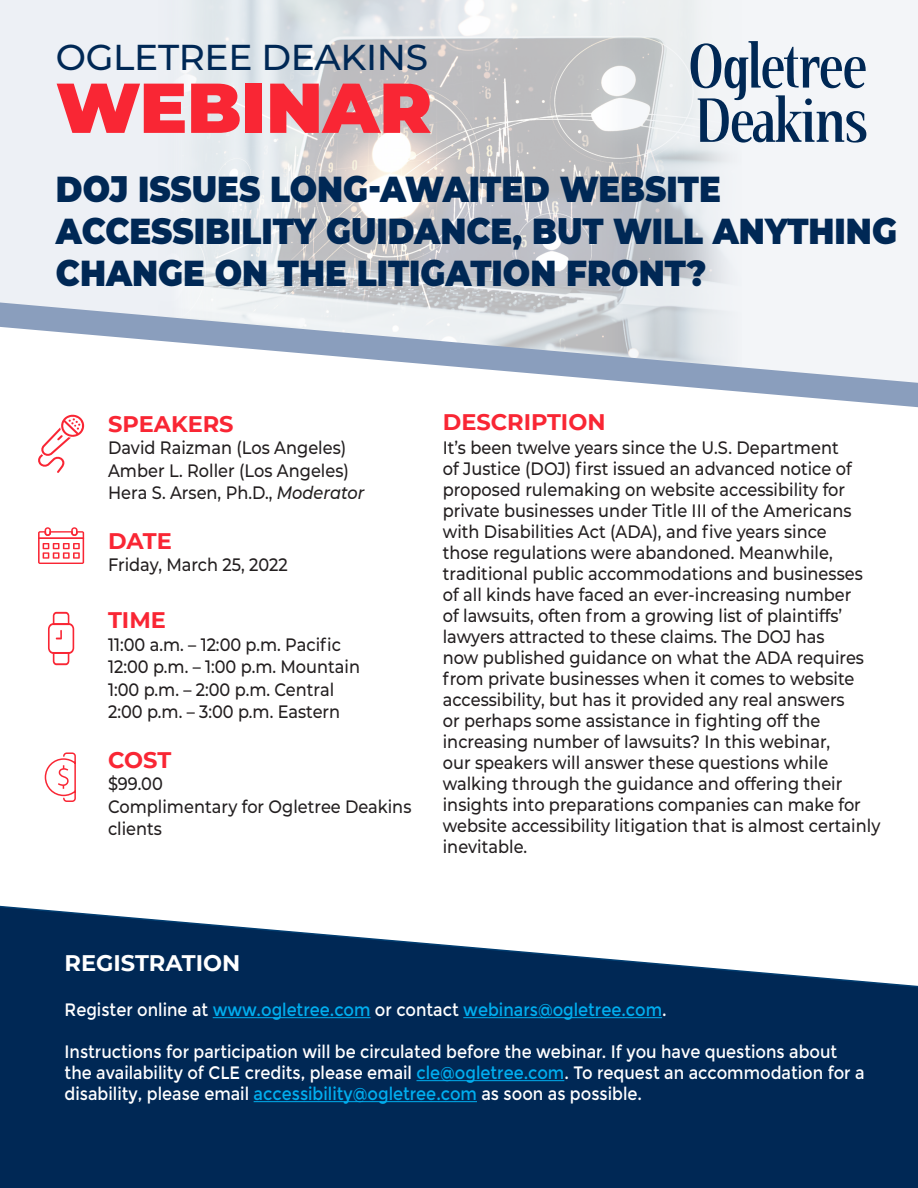
<style>
.page{position:relative;width:918px;height:1188px;background:#fff}
.page>*{position:absolute;margin:0;border:0;box-sizing:border-box;transform-origin:0 0}
.t1{font:900 70.35px "Montserrat";color:#f92634}
.t2{font:900 36px/42px "Montserrat";color:#002855;scale:.9 1}
.t3{font:500 36px "Montserrat";letter-spacing:-.01em;color:#002855}
.t4{font:700 22.5px "Montserrat";color:#f92634}
.t5{font:700 22.5px "Montserrat";color:#fff}
.t6{font:500 18px/21px "Montserrat";color:#231f20;scale:.9 1}
.t7{font:18px/21px "Montserrat";color:#fff;scale:.9 1}
.t8{font:18px "Montserrat";color:#00aeef;scale:.9 1}
.s1{font-style:italic}
.s2{color:#fff}
.s3{color:#00aeef}
</style>
<div class="page">
<div style="left:0;top:0;width:132px;height:303px;background:#edf0f5"></div>
<div style="left:742px;top:0;width:176px;height:303px;background:#f3f5f8"></div>
<img style="left:132px;top:0;width:610px;height:303px">
<svg style="left:0;top:905px;width:918px;height:283px;background:#24476d"></svg>
<svg style="left:691px;top:41px;width:175px;height:102px"></svg>
<div style="left:805px;top:98px;width:7px;height:7px;background:#002855;border-radius:50%"></div>
<hr style="left:213px;top:1017px;width:158px;height:1px;background:#00aeef">
<hr style="left:463px;top:1017px;width:199px;height:1px;background:#00aeef">
<hr style="left:417px;top:1080px;width:147px;height:1px;background:#00aeef">
<hr style="left:254px;top:1101px;width:223px;height:1px;background:#00aeef">
<svg style="left:0;top:303px;width:918px;height:104px"></svg>
<svg style="left:44px;top:752px;width:32px;height:50px"></svg>
<svg style="left:38px;top:527px;width:46px;height:37px"></svg>
<svg style="left:48px;top:612px;width:26px;height:53px"></svg>
<svg style="left:38px;top:414px;width:47px;height:59px"></svg>
<p class="t3" style="left:56px;top:32px;width:374px">OGLETREE DEAKINS</p>
<p class="t1" style="left:56px;top:55px;width:378px">WEBINAR</p>
<p class="t2" style="left:56px;top:166px;width:936px">DOJ ISSUES LONG-AWAITED WEBSITE<br>ACCESSIBILITY GUIDANCE, BUT WILL ANYTHING<br>CHANGE ON THE LITIGATION FRONT?</p>
<p class="t4" style="left:108px;top:408px;width:127px">SPEAKERS</p>
<p class="t6" style="left:108px;top:437px;width:266px">David Raizman (Los Angeles)</p>
<p class="t6" style="left:108px;top:459px;width:269px">Amber L. Roller (Los Angeles)</p>
<p class="t6" style="left:108px;top:482px;width:286px">Hera S. Arsen, Ph.D., <span class="s1">Moderator</span></p>
<p class="t4" style="left:108px;top:525px;width:65px">DATE</p>
<p class="t6" style="left:108px;top:554px;width:201px">Friday, March 25, 2022</p>
<p class="t4" style="left:108px;top:604px;width:59px">TIME</p>
<p class="t6" style="left:108px;top:633px;width:260px">11:00 a.m. – 12:00 p.m. Pacific</p>
<p class="t6" style="left:108px;top:656px;width:282px">12:00 p.m. – 1:00 p.m. Mountain</p>
<p class="t6" style="left:108px;top:678px;width:253px">1:00 p.m. – 2:00 p.m. Central</p>
<p class="t6" style="left:108px;top:701px;width:259px">2:00 p.m. – 3:00 p.m. Eastern</p>
<p class="t4" style="left:108px;top:744px;width:65px">COST</p>
<p class="t6" style="left:108px;top:773px;width:62px">$99.00</p>
<p class="t6" style="left:108px;top:795px;width:339px">Complimentary for Ogletree Deakins</p>
<p class="t6" style="left:108px;top:818px;width:61px">clients</p>
<p class="t4" style="left:443px;top:406px;width:164px">DESCRIPTION</p>
<p class="t6" style="left:443px;top:436px;width:488px">It’s been twelve years since the U.S. Department<br>of Justice (DOJ) first issued an advanced notice of proposed rulemaking on website accessibility for private businesses under Title III of the Americans with Disabilities Act (ADA), and five years since<br>those regulations were abandoned. Meanwhile, traditional public accommodations and businesses of all kinds have faced an ever-increasing number<br>of lawsuits, often from a growing list of plaintiffs’ lawyers attracted to these claims. The DOJ has<br>now published guidance on what the ADA requires from private businesses when it comes to website accessibility, but has it provided any real answers<br>or perhaps some assistance in fighting off the increasing number of lawsuits? In this webinar,<br>our speakers will answer these questions while walking through the guidance and offering their insights into preparations companies can make for website accessibility litigation that is almost certainly inevitable.</p>
<p class="t5" style="left:65px;top:947px;width:177px">REGISTRATION</p>
<p class="t8" style="left:65px;top:1000px;width:670px"><span class="s2">Register online at</span> www.ogletree.com <span class="s2">or contact</span> webinars@ogletree.com<span class="s2">.</span></p>
<p class="t7" style="left:65px;top:1042px;width:890px">Instructions for participation will be circulated before the webinar. If you have questions about the availability of CLE credits, please email <span class="s3">cle@ogletree.com</span>. To request an accommodation for a disability, please email <span class="s3">accessibility@ogletree.com</span> as soon as possible.</p>
</div>
